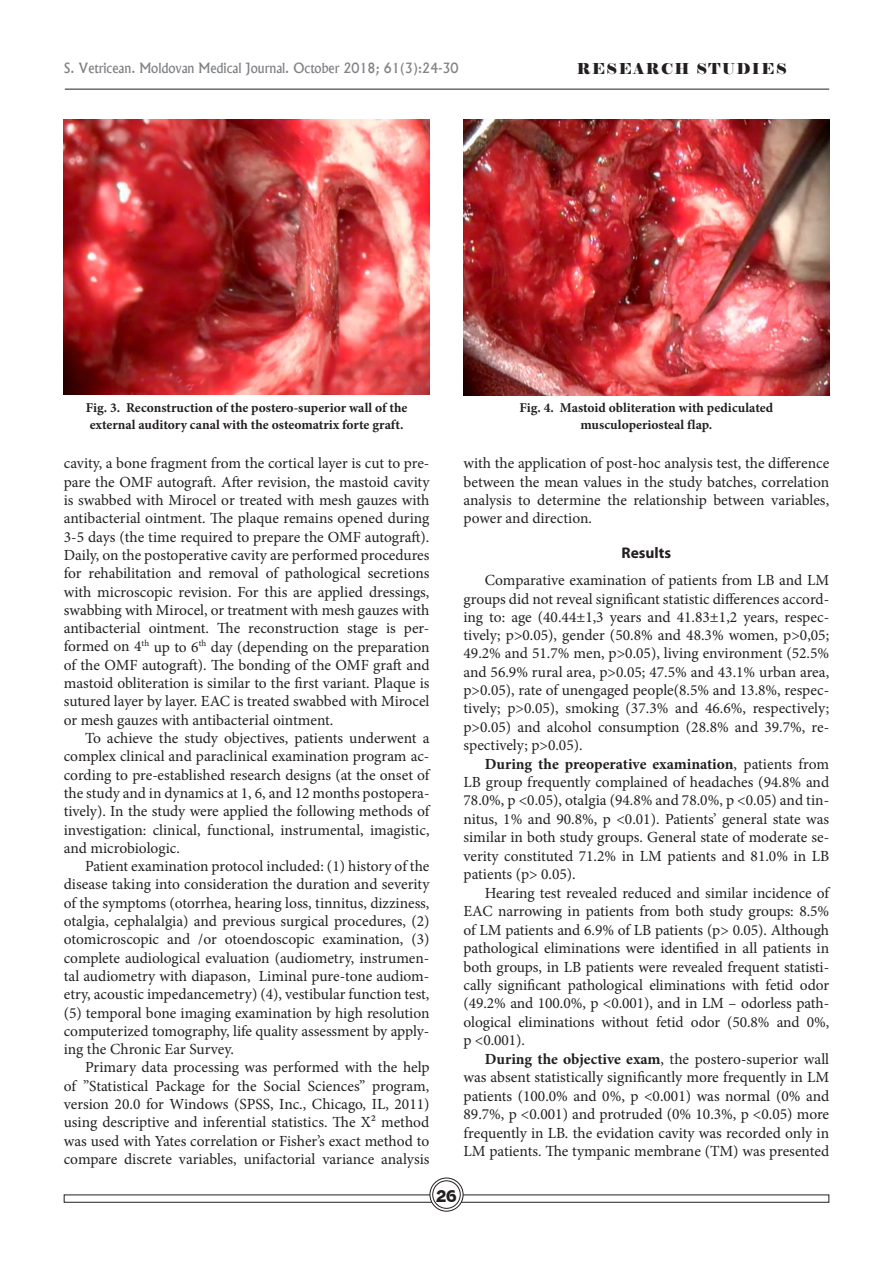
<style>
.page{position:relative;width:893px;height:1276px;background:#fff}
.page>*{position:absolute;margin:0;border:0;box-sizing:border-box;transform-origin:0 0}
.t1{font:15.45px/18.3px "Minion Pro";color:#231f20;text-align:justify}
.t2{font:700 15.45px "Myriad Pro";color:#231f20}
.t3{font:15px "Elephant";letter-spacing:.1em;color:#231f20}
.t4{font:15px "Adver Gothic";color:#231f20;scale:.9 1}
.t5{font:700 13.5px/16.5px "Minion Pro";color:#231f20;text-align:center}
.t6{font:500 13.5px "Albertus";color:#808285;scale:.95 1}
.s1{font-style:italic}
.s2{font-weight:700}
</style>
<div class="page">
<svg style="left:430px;top:1178px;width:33px;height:33px"></svg>
<div style="left:429px;top:1177px;width:35px;height:34px;border:1px solid #231f20;border-radius:50%"></div>
<div style="left:433px;top:1180px;width:27px;height:28px;background:#fff;border-radius:50%"></div>
<div style="left:432px;top:1180px;width:29px;height:28px;border:1px solid #231f20;border-radius:50%"></div>
<hr style="left:65px;top:89px;width:764px;height:1px;background:#231f20">
<img style="left:64px;top:119px;width:365px;height:275px">
<img style="left:463px;top:119px;width:366px;height:277px">
<p class="t6" style="left:64px;top:59px;width:417px">S. Vetricean. Moldovan Medical Journal. October 2018; 61(3):24-30</p>
<p class="t3" style="left:577px;top:59px;width:198px">RESEARCH STUDIES</p>
<p class="t5" style="left:86px;top:400px;width:323px;text-align:left">Fig. 3. Reconstruction of the postero-superior wall of the external auditory canal with the osteomatrix forte graft.</p>
<p class="t1" style="left:64px;top:454px;width:367px">cavity, a bone fragment from the cortical layer is cut to pre&shy;pare the OMF autograft. After revision, the mastoid cavity is swabbed with Mirocel or treated with mesh gauzes with antibacterial ointment. The plaque remains opened during 3-5 days (the time required to prepare the OMF autograft).<br>Daily, on the postoperative cavity are performed procedures for rehabilitation and removal of pathological secretions with microscopic revision. For this are applied dressings, swabbing with Mirocel, or treatment with mesh gauzes with antibacterial ointment. The reconstruction stage is per&shy;formed on 4<sup>th</sup> up to 6<sup>th</sup> day (depending on the preparation of the OMF autograft). The bonding of the OMF graft and mastoid obliteration is similar to the first variant. Plaque is sutured layer by layer. EAC is treated swabbed with Mirocel or mesh gauzes with antibacterial ointment.</p>
<p class="t1" style="left:64px;top:729px;width:367px;text-indent:21px">To achieve the study objectives, patients underwent a complex clinical and paraclinical examination program ac&shy;cording to pre<span class="s1">-</span>established research designs (at the onset of the study and in dynamics at 1, 6, and 12 months postopera&shy;tively). In the study were applied the following methods of investigation: clinical, functional, instrumental, imagistic, and microbiologic.</p>
<p class="t1" style="left:64px;top:857px;width:367px;text-indent:21px">Patient examination protocol included: (1) history of the disease taking into consideration the duration and severity of the symptoms (otorrhea, hearing loss, tinnitus, dizziness, otalgia, cephalalgia) and previous surgical procedures, (2) otomicroscopic and /or otoendoscopic examination, (3) complete audiological evaluation (audiometry, instrumen&shy;tal audiometry with diapason, Liminal pure-tone audiom&shy;etry, acoustic impedancemetry) (4), vestibular function test, (5) temporal bone imaging examination by high resolution computerized tomography, life quality assessment by apply&shy;ing the Chronic Ear Survey.</p>
<p class="t1" style="left:64px;top:1058px;width:367px;text-indent:21px">Primary data processing was performed with the help of ”Statistical Package for the Social Sciences” program, version 20.0 for Windows (SPSS, Inc., Chicago, IL, 2011) using descriptive and inferential statistics. The X² method was used with Yates correlation or Fisher’s exact method to compare discrete variables, unifactorial variance analysis</p>
<p class="t5" style="left:519px;top:400px;width:255px">Fig. 4. Mastoid obliteration with pediculated musculoperiosteal flap.</p>
<p class="t1" style="left:463px;top:454px;width:367px">with the application of post-hoc analysis test, the difference between the mean values in the study batches, correlation analysis to determine the relationship between variables, power and direction.</p>
<p class="t2" style="left:621px;top:543px;width:51px">Results</p>
<p class="t1" style="left:463px;top:571px;width:367px;text-indent:21px">Comparative examination of patients from LB and LM groups did not reveal significant statistic differences accord&shy;ing to: age (40.44±1,3 years and 41.83±1,2 years, respec&shy;tively; p&gt;0.05), gender (50.8% and 48.3% women, p&gt;0,05; 49.2% and 51.7% men, p&gt;0.05), living environment (52.5% and 56.9% rural area, p&gt;0.05; 47.5% and 43.1% urban area, p&gt;0.05), rate of unengaged people(8.5% and 13.8%, respec&shy;tively; p&gt;0.05), smoking (37.3% and 46.6%, respectively; p&gt;0.05) and alcohol consumption (28.8% and 39.7%, re&shy;spectively; p&gt;0.05).</p>
<p class="t1" style="left:463px;top:754px;width:367px;text-indent:21px"><span class="s2">During the preoperative examination</span>, patients from LB group frequently complained of headaches (94.8% and 78.0%, p &lt;0.05), otalgia (94.8% and 78.0%, p &lt;0.05) and tin&shy;nitus, 1% and 90.8%, p &lt;0.01). Patients’ general state was similar in both study groups. General state of moderate se&shy;verity constituted 71.2% in LM patients and 81.0% in LB patients (p&gt; 0.05).</p>
<p class="t1" style="left:463px;top:883px;width:367px;text-indent:21px">Hearing test revealed reduced and similar incidence of EAC narrowing in patients from both study groups: 8.5% of LM patients and 6.9% of LB patients (p&gt; 0.05). Although pathological eliminations were identified in all patients in both groups, in LB patients were revealed frequent statisti&shy;cally significant pathological eliminations with fetid odor (49.2% and 100.0%, p &lt;0.001), and in LM – odorless path&shy;ological eliminations without fetid odor (50.8% and 0%, p &lt;0.001).</p>
<p class="t1" style="left:463px;top:1049px;width:367px;text-indent:21px"><span class="s2">During the objective exam</span>, the postero-superior wall was absent statistically significantly more frequently in LM patients (100.0% and 0%, p &lt;0.001) was normal (0% and 89.7%, p &lt;0.001) and protruded (0% 10.3%, p &lt;0.05) more frequently in LB. the evidation cavity was recorded only in LM patients. The tympanic membrane (TM) was presented</p>
<p class="t4" style="left:436px;top:1186px;width:25px">26</p>
</div>
